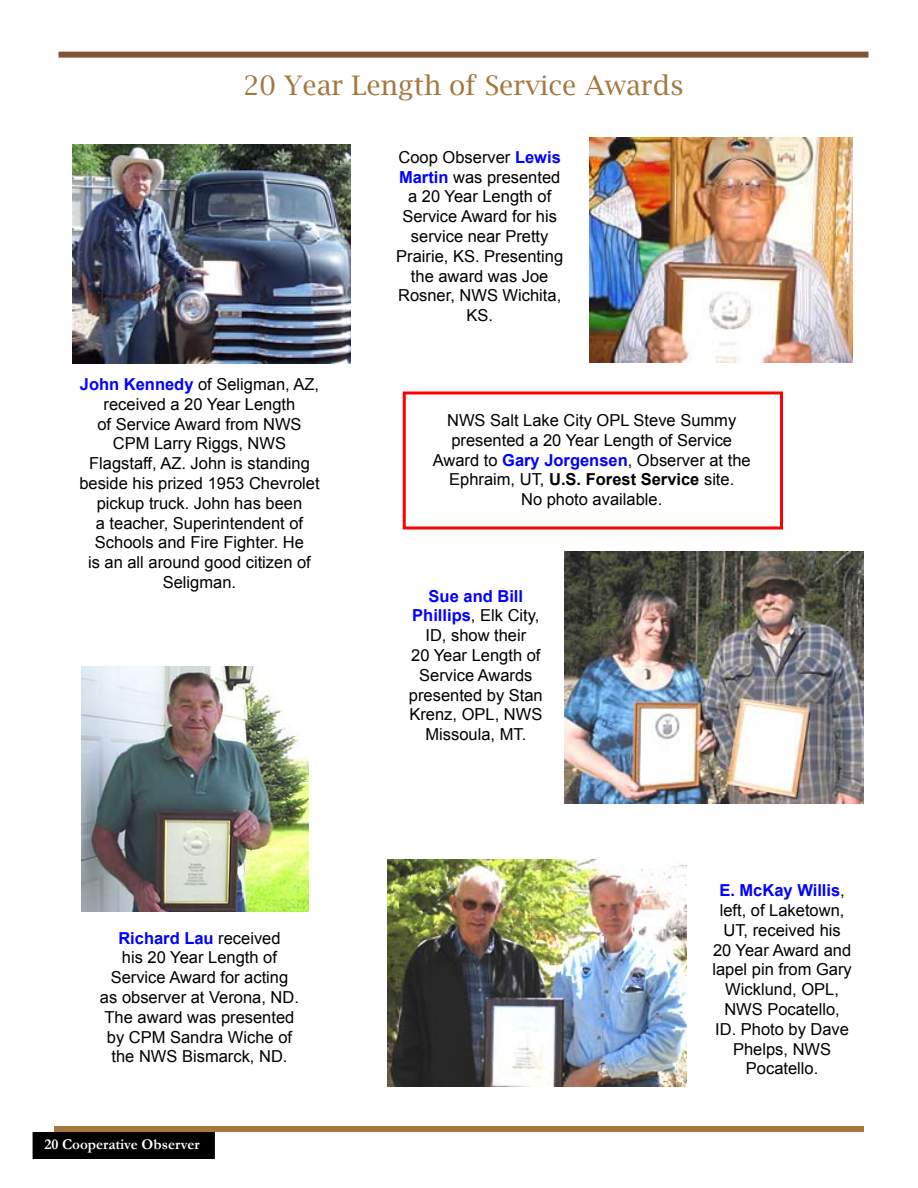
<style>
.page{position:relative;width:918px;height:1188px;background:#fff}
.page>*{position:absolute;margin:0;border:0;box-sizing:border-box;transform-origin:0 0}
.t1{font:27px "Lucida Bright";color:#a5783f}
.t2{font:16.5px/19.8px "Arial";color:#000;text-align:center}
.t3{font:700 15px "Garamond";color:#fff}
.s1{font-weight:700;color:#00f}
.s2{font-weight:700}
</style>
<div class="page">
<div style="left:33px;top:1133px;width:181px;height:25px;background:#000"></div>
<div style="left:33px;top:1132px;width:182px;height:27px;border:2px solid #000"></div>
<div style="left:54px;top:1126px;width:810px;height:6px;background:#a5783f"></div>
<div style="left:403px;top:392px;width:380px;height:138px;border:3px solid #f00"></div>
<div style="left:58px;top:52px;width:810px;height:6px;background:#835338"></div>
<img style="left:81px;top:666px;width:228px;height:245px">
<img style="left:590px;top:137px;width:263px;height:226px">
<img style="left:564px;top:551px;width:300px;height:252px">
<img style="left:387px;top:860px;width:300px;height:226px">
<img style="left:73px;top:144px;width:278px;height:219px">
<h1 class="t1" style="left:243px;top:70px;width:442px">20 Year Length of Service Awards</h1>
<p class="t2" style="left:79px;top:374px;width:242px"><span class="s1">John Kennedy</span> of Seligman, AZ, received a 20 Year Length<br>of Service Award from NWS<br>CPM Larry Riggs, NWS<br>Flagstaff, AZ. John is standing beside his prized 1953 Chevrolet pickup truck. John has been<br>a teacher, Superintendent of<br>Schools and Fire Fighter. He<br>is an all around good citizen of<br>Seligman.</p>
<p class="t2" style="left:100px;top:928px;width:201px"><span class="s1">Richard Lau</span> received<br>his 20 Year Length of<br>Service Award for acting as observer at Verona, ND.<br>The award was presented by CPM Sandra Wiche of the NWS Bismarck, ND.</p>
<p class="t3" style="left:44px;top:1134px;width:157px">20 Cooperative Observer</p>
<p class="t2" style="left:396px;top:147px;width:168px">Coop Observer <span class="s1">Lewis<br>Martin</span> was presented a 20 Year Length of<br>Service Award for his service near Pretty<br>Prairie, KS. Presenting the award was Joe<br>Rosner, NWS Wichita,<br>KS.</p>
<p class="t2" style="left:433px;top:410px;width:319px">NWS Salt Lake City OPL Steve Summy presented a 20 Year Length of Service Award to <span class="s1">Gary Jorgensen</span>, Observer at the Ephraim, UT, <span class="s2">U.S. Forest Service</span> site.<br>No photo available.</p>
<p class="t2" style="left:409px;top:586px;width:135px"><span class="s1">Sue and Bill<br>Phillips</span>, Elk City,<br>ID, show their<br>20 Year Length of<br>Service Awards presented by Stan<br>Krenz, OPL, NWS<br>Missoula, MT.</p>
<p class="t2" style="left:712px;top:881px;width:141px"><span class="s1">E. McKay Willis</span>, left, of Laketown,<br>UT, received his<br>20 Year Award and lapel pin from Gary<br>Wicklund, OPL,<br>NWS Pocatello,<br>ID. Photo by Dave<br>Phelps, NWS<br>Pocatello.</p>
</div>
